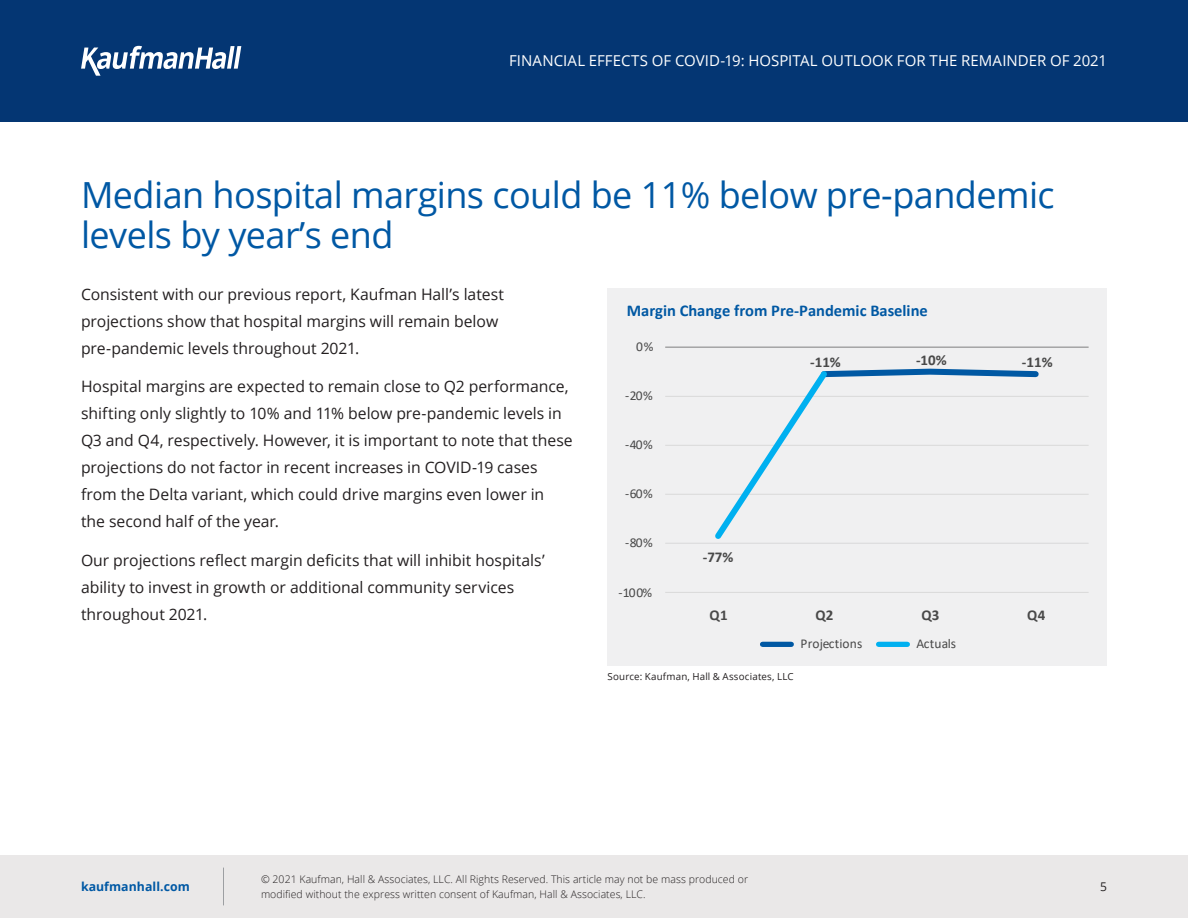
<style>
.page{position:relative;width:1188px;height:918px;background:#fff}
.page>*{position:absolute;margin:0;border:0;box-sizing:border-box;transform-origin:0 0}
.t1{font:36px/40.5px "Open Sans";letter-spacing:-.015em;color:#0058a4}
.t2{font:700 16.5px "Calibri";color:#0058a3}
.t3{font:15.75px/27px "Open Sans";color:#231f20}
.t4{font:15px "Open Sans";letter-spacing:.005em;color:#fff}
.t5{font:700 15px "Calibri";letter-spacing:.005em;color:#494949}
.t6{font:13.5px "Calibri";letter-spacing:-.005em;color:#494949}
.t7{font:700 12.3px "Open Sans";letter-spacing:.005em;color:#0058a4}
.t8{font:12px "Open Sans";color:#231f20}
.t9{font:300 10.5px/15px "Open Sans";letter-spacing:.005em;color:#231f20}
.t10{font:9.75px "Open Sans";letter-spacing:.02em;color:#231f20}
</style>
<div class="page">
<div style="left:0;top:0;width:1188px;height:122px;background:#043673"></div>
<svg style="left:81px;top:46px;width:160px;height:30px"></svg>
<div style="left:0;top:855px;width:1188px;height:63px;background:#eae8e8"></div>
<hr style="left:223px;top:868px;width:1px;height:37px;background:#9d9fa2">
<div style="left:608px;top:288px;width:499px;height:378px;background:#eaebec"></div>
<hr style="left:665px;top:592px;width:424px;height:1px;background:#d9d9d9">
<hr style="left:665px;top:543px;width:424px;height:1px;background:#d9d9d9">
<hr style="left:665px;top:494px;width:424px;height:1px;background:#d9d9d9">
<hr style="left:665px;top:445px;width:424px;height:1px;background:#d9d9d9">
<hr style="left:665px;top:396px;width:424px;height:1px;background:#d9d9d9">
<hr style="left:665px;top:347px;width:424px;height:1px;background:#7f7f7f">
<svg style="left:715px;top:368px;width:324px;height:171px"></svg>
<div style="left:763px;top:642px;width:28px;height:5px;background:#0058a3"></div>
<div style="left:879px;top:642px;width:28px;height:5px;background:#00b0f0"></div>
<p class="t4" style="left:509px;top:51px;width:599px">FINANCIAL EFFECTS OF COVID-19: HOSPITAL OUTLOOK FOR THE REMAINDER OF 2021</p>
<h1 class="t1" style="left:81px;top:173px;width:975px">Median hospital margins could be 11% below pre-pandemic levels by year’s end</h1>
<p class="t3" style="left:81px;top:280px;width:425px">Consistent with our previous report, Kaufman Hall’s latest projections show that hospital margins will remain below pre‑pandemic levels throughout 2021.</p>
<p class="t3" style="left:81px;top:373px;width:493px">Hospital margins are expected to remain close to Q2 performance, shifting only slightly to 10% and 11% below pre-pandemic levels in Q3 and Q4, respectively. However, it is important to note that these projections do not factor in recent increases in COVID-19 cases from the Delta variant, which could drive margins even lower in<br>the second half of the year.</p>
<p class="t3" style="left:81px;top:546px;width:465px">Our projections reflect margin deficits that will inhibit hospitals’ ability to invest in growth or additional community services throughout 2021.</p>
<p class="t2" style="left:627px;top:299px;width:302px">Margin Change from Pre-Pandemic Baseline</p>
<p class="t6" style="left:636px;top:337px;width:19px">0%</p>
<p class="t5" style="left:810px;top:352px;width:32px">-11%</p>
<p class="t5" style="left:916px;top:349px;width:32px">-10%</p>
<p class="t5" style="left:1022px;top:352px;width:32px">-11%</p>
<p class="t6" style="left:625px;top:386px;width:29px">-20%</p>
<p class="t6" style="left:625px;top:435px;width:29px">-40%</p>
<p class="t6" style="left:625px;top:484px;width:29px">-60%</p>
<p class="t6" style="left:625px;top:533px;width:29px">-80%</p>
<p class="t5" style="left:703px;top:546px;width:32px">-77%</p>
<p class="t6" style="left:618px;top:583px;width:35px">-100%</p>
<p class="t5" style="left:710px;top:604px;width:20px">Q1</p>
<p class="t5" style="left:815px;top:604px;width:20px">Q2</p>
<p class="t5" style="left:921px;top:604px;width:20px">Q3</p>
<p class="t5" style="left:1027px;top:604px;width:20px">Q4</p>
<p class="t6" style="left:800px;top:635px;width:64px">Projections</p>
<p class="t6" style="left:916px;top:635px;width:41px">Actuals</p>
<p class="t10" style="left:608px;top:670px;width:188px">Source: Kaufman, Hall &amp; Associates, LLC</p>
<p class="t9" style="left:261px;top:871px;width:489px">© 2021 Kaufman, Hall &amp; Associates, LLC. All Rights Reserved. This article may not be mass produced or modified without the express written consent of Kaufman, Hall &amp; Associates, LLC.</p>
<p class="t7" style="left:81px;top:878px;width:110px">kaufmanhall.com</p>
<p class="t8" style="left:1100px;top:878px;width:8px">5</p>
</div>
